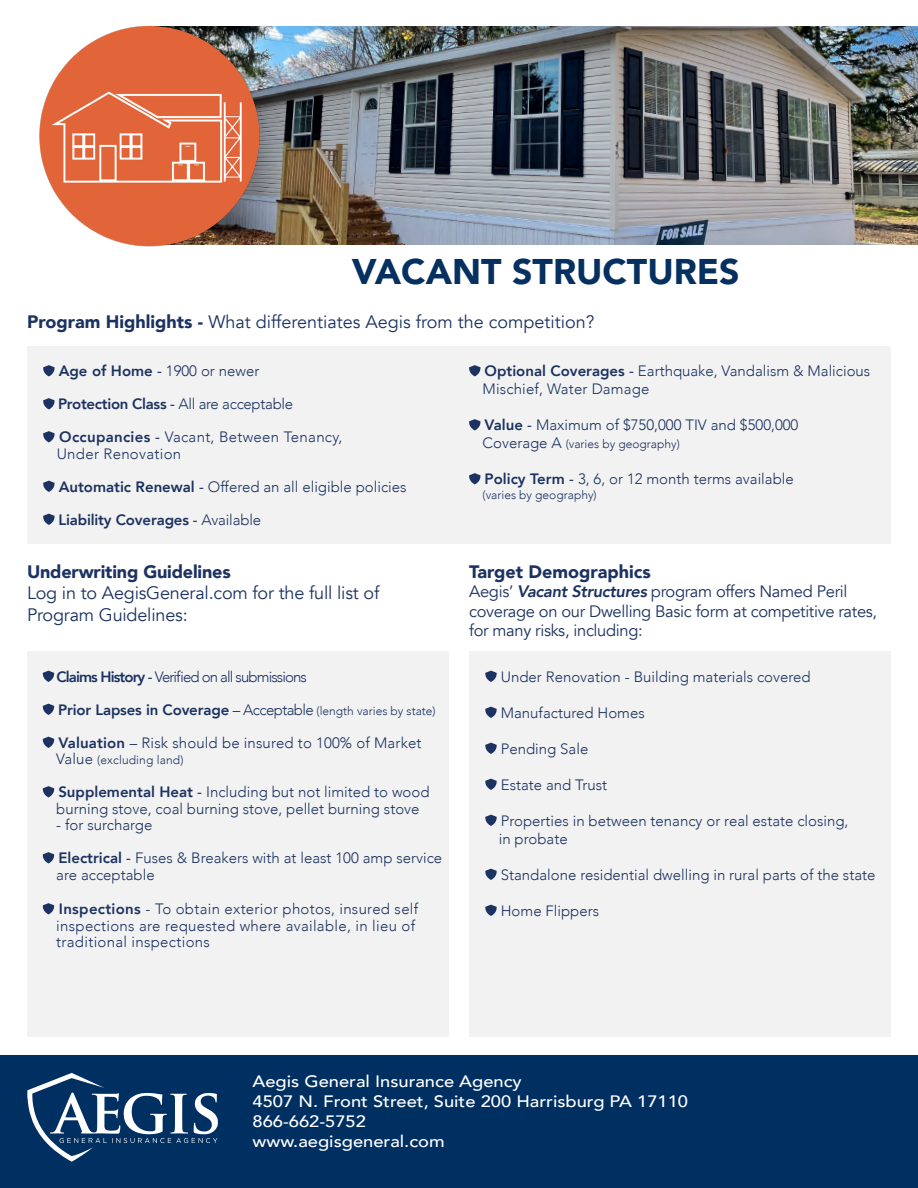
<style>
.page{position:relative;width:918px;height:1188px;background:#fff}
.page>*{position:absolute;margin:0;border:0;box-sizing:border-box;transform-origin:0 0}
.t1{font:900 35.7px "Avenir";color:#05305f}
.t2{font:18px/21.6px "Avenir";letter-spacing:-.01em;color:#1c3260}
.t3{font:900 18px "Avenir";letter-spacing:-.01em;color:#1c3260}
.t4{font:16.5px/19.5px "Avenir";letter-spacing:-.02em;color:#1c3260}
.t5{font:500 16.5px/19.8px "Avenir";color:#fff;scale:1.11 1}
.t6{font:300 15px/18px "Avenir";color:#1c3260}
.t7{font:300 15px/16.5px "Avenir";letter-spacing:.02em;color:#1c3260}
.t8{font:800 15px "Avenir";letter-spacing:-.01em;color:#1c3260}
.t9{font:300 15px "Avenir";letter-spacing:-.06em;color:#1c3260}
.t10{font:300 15px "Avenir";letter-spacing:-.02em;color:#1c3260}
.t11{font:300 12px "Avenir";color:#1c3260}
.s1{font-weight:900}
.s2{font-weight:800}
.s3{font-weight:500}
.s4{font-weight:300}
.s5{font-weight:300;font-size:12px}
.s6{font-size:15px}
.s7{font-weight:800;font-style:italic}
</style>
<div class="page">
<img style="left:271px;top:27px;width:647px;height:218px">
<img style="left:39px;top:25px;width:232px;height:222px">
<div style="left:27px;top:652px;width:421px;height:385px;background:#f2f2f2"></div>
<svg style="left:43px;top:671px;width:11px;height:11px"></svg>
<svg style="left:43px;top:704px;width:11px;height:11px"></svg>
<svg style="left:43px;top:737px;width:11px;height:11px"></svg>
<svg style="left:43px;top:786px;width:11px;height:11px"></svg>
<svg style="left:43px;top:852px;width:11px;height:11px"></svg>
<svg style="left:43px;top:903px;width:11px;height:11px"></svg>
<div style="left:27px;top:346px;width:864px;height:198px;background:#f2f2f2"></div>
<svg style="left:43px;top:365px;width:12px;height:11px"></svg>
<svg style="left:43px;top:398px;width:12px;height:11px"></svg>
<svg style="left:43px;top:431px;width:12px;height:11px"></svg>
<svg style="left:43px;top:481px;width:12px;height:11px"></svg>
<svg style="left:43px;top:514px;width:12px;height:11px"></svg>
<svg style="left:469px;top:365px;width:11px;height:11px"></svg>
<svg style="left:469px;top:419px;width:11px;height:11px"></svg>
<svg style="left:469px;top:473px;width:11px;height:11px"></svg>
<div style="left:470px;top:652px;width:421px;height:385px;background:#f2f2f2"></div>
<svg style="left:485px;top:671px;width:12px;height:11px"></svg>
<svg style="left:485px;top:707px;width:12px;height:11px"></svg>
<svg style="left:485px;top:743px;width:12px;height:11px"></svg>
<svg style="left:485px;top:779px;width:12px;height:11px"></svg>
<svg style="left:485px;top:815px;width:12px;height:11px"></svg>
<svg style="left:485px;top:869px;width:12px;height:11px"></svg>
<svg style="left:485px;top:905px;width:12px;height:11px"></svg>
<div style="left:0;top:1056px;width:918px;height:132px;background:#002f62"></div>
<svg style="left:27px;top:1073px;width:191px;height:89px"></svg>
<h1 class="t1" style="left:352px;top:241px;width:389px">VACANT STRUCTURES</h1>
<p class="t2" style="left:27px;top:311px;width:569px"><span class="s1">Program Highlights -</span> What differentiates Aegis from the competition?</p>
<p class="t6" style="left:59px;top:362px;width:202px"><span class="s2">Age of Home</span> <span class="s3">-</span> 1900 or newer</p>
<p class="t10" style="left:58px;top:395px;width:237px"><span class="s2">Protection Class</span> <span class="s3">-</span> All are acceptable</p>
<p class="t7" style="left:57px;top:429px;width:287px"><span class="s2">Occupancies</span> <span class="s3">-</span> Vacant, Between Tenancy,<br>Under Renovation</p>
<p class="t6" style="left:59px;top:478px;width:349px"><span class="s2">Automatic Renewal</span> <span class="s3">-</span> Offered an all eligible policies</p>
<p class="t8" style="left:58px;top:508px;width:204px">Liability Coverages <span class="s3">-</span> <span class="s4">Available</span></p>
<p class="t3" style="left:27px;top:556px;width:205px">Underwriting Guidelines</p>
<p class="t2" style="left:27px;top:583px;width:354px">Log in to AegisGeneral.com for the full list of<br>Program Guidelines:</p>
<p class="t9" style="left:57px;top:668px;width:252px"><span class="s2">Claims History</span> <span class="s3">-</span> Verified on all submissions</p>
<p class="t8" style="left:58px;top:698px;width:379px">Prior Lapses in Coverage <span class="s4">– Acceptable</span> <span class="s5">(length varies by state)</span></p>
<p class="t6" style="left:59px;top:734px;width:364px"><span class="s2">Valuation</span> – Risk should be insured to 100% of Market</p>
<p class="t11" style="left:56px;top:753px;width:129px"><span class="s6">Value</span> (excluding land)</p>
<p class="t6" style="left:56px;top:784px;width:375px;line-height:16.5px"><span class="s2">Supplemental Heat</span> <span class="s3">-</span> Including but not limited to wood burning stove, coal burning stove, pellet burning stove</p>
<p class="t6" style="left:56px;top:809px;width:387px;line-height:33px">- for surcharge<br><span class="s2">Electrical</span> <span class="s3">-</span> Fuses &amp; Breakers with at least 100 amp service</p>
<p class="t6" style="left:56px;top:866px;width:100px">are acceptable</p>
<p class="t7" style="left:56px;top:901px;width:364px"><span class="s2">Inspections</span> - To obtain exterior photos, insured self inspections are requested where available, in lieu of traditional inspections</p>
<p class="t6" style="left:483px;top:362px;width:389px"><span class="s2">Optional Coverages</span> <span class="s3">-</span> Earthquake, Vandalism &amp; Malicious<br>Mischief, Water Damage</p>
<p class="t6" style="left:485px;top:416px;width:315px"><span class="s2">Value</span> <span class="s3">-</span> Maximum of $750,000 TIV and $500,000</p>
<p class="t11" style="left:483px;top:437px;width:199px"><span class="s6">Coverage A</span> (varies by geography)</p>
<p class="t6" style="left:485px;top:470px;width:311px"><span class="s2">Policy Term</span> <span class="s3">-</span> 3, 6, or 12 month terms available</p>
<p class="t11" style="left:483px;top:488px;width:116px">(varies by geography)</p>
<p class="t3" style="left:469px;top:556px;width:183px">Target Demographics</p>
<p class="t4" style="left:469px;top:582px;width:410px">Aegis’ <span class="s7">Vacant Structures</span> program offers Named Peril coverage on our Dwelling Basic form at competitive rates, for many risks, including:</p>
<p class="t6" style="left:501px;top:668px;width:311px">Under Renovation - Building materials covered</p>
<p class="t6" style="left:501px;top:704px;width:145px">Manufactured Homes</p>
<p class="t6" style="left:501px;top:740px;width:89px">Pending Sale</p>
<p class="t6" style="left:501px;top:776px;width:108px">Estate and Trust</p>
<p class="t6" style="left:499px;top:812px;width:351px">Properties in between tenancy or real estate closing, in probate</p>
<p class="t6" style="left:501px;top:866px;width:376px">Standalone residential dwelling in rural parts of the state</p>
<p class="t6" style="left:501px;top:902px;width:100px">Home Flippers</p>
<p class="t5" style="left:253px;top:1071px;width:394px">Aegis General Insurance Agency<br>4507 N. Front Street, Suite 200 Harrisburg PA 17110<br>866-662-5752<br>www.aegisgeneral.com</p>
</div>
